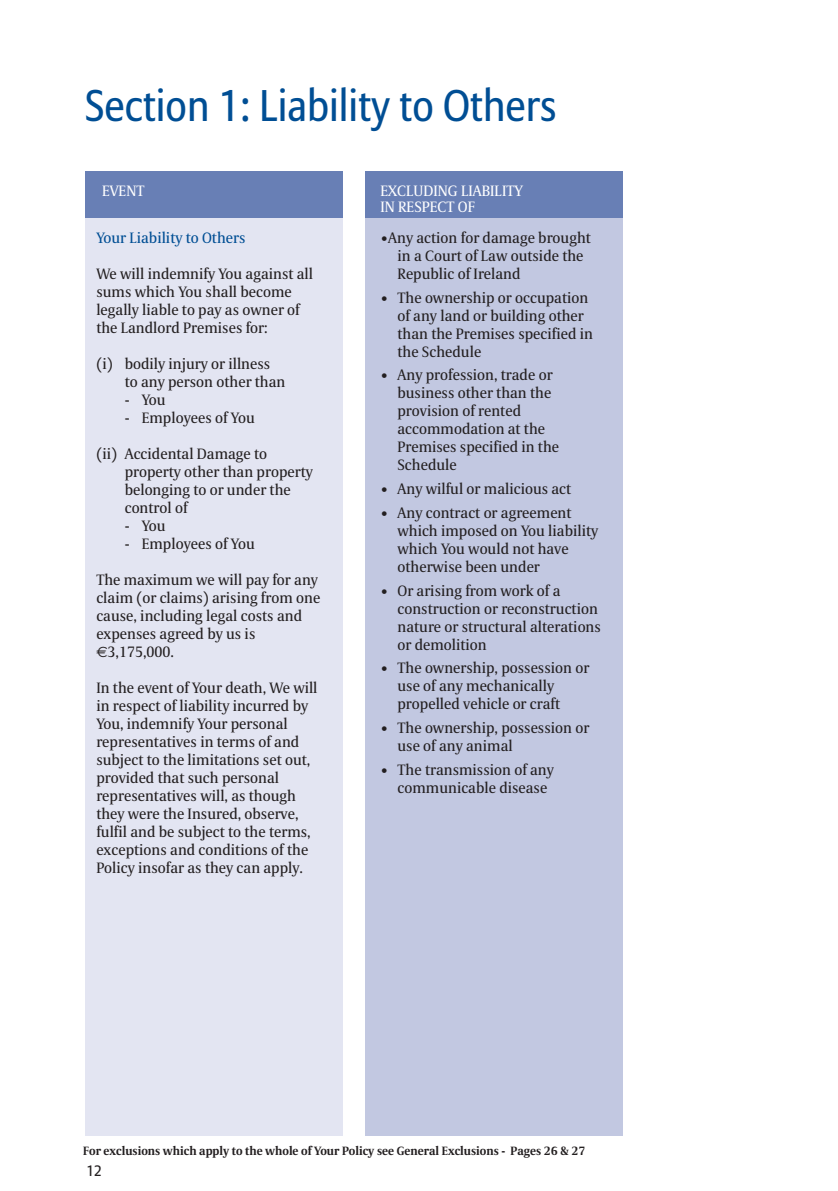
<style>
.page{position:relative;width:838px;height:1191px;background:#fff}
.page>*{position:absolute;margin:0;border:0;box-sizing:border-box;transform-origin:0 0}
.t1{font:44px "Allianz Sans";color:#004e94;scale:.95 1}
.t2{font:15px/18px "Allianz Serif";color:#231f20}
.t3{font:15px/16px "Allianz Serif";color:#fff}
.t4{font:15px "Allianz Serif";color:#004e94}
.t5{font:15px "Allianz Sans";color:#231f20}
.t6{font:700 12px "Allianz Serif";color:#231f20}
.s1{font-family:"Euro Sans"}
</style>
<div class="page">
<div style="left:85px;top:172px;width:258px;height:964px;background:#e3e5f2"></div>
<div style="left:366px;top:172px;width:257px;height:964px;background:#c2c8e1"></div>
<div style="left:85px;top:172px;width:258px;height:46px;background:#687fb5"></div>
<div style="left:366px;top:172px;width:257px;height:46px;background:#687fb5"></div>
<h1 class="t1" style="left:85px;top:87px;width:498px">Section 1: Liability to Others</h1>
<p class="t3" style="left:102px;top:184px;width:44px">EVENT</p>
<p class="t4" style="left:96px;top:231px;width:151px">Your Liability to Others</p>
<p class="t2" style="left:96px;top:266px;width:218px">We will indemnify You against all sums which You shall become legally liable to pay as owner of the Landlord Premises for:</p>
<p class="t2" style="left:125px;top:356px;width:162px;text-indent:-28px">(i) bodily injury or illness to any person other than</p>
<p class="t2" style="left:125px;top:392px;width:42px">- You</p>
<p class="t2" style="left:125px;top:410px;width:132px">- Employees of You</p>
<p class="t2" style="left:125px;top:446px;width:190px;text-indent:-28px">(ii) Accidental Damage to property other than property belonging to or under the control of</p>
<p class="t2" style="left:125px;top:518px;width:42px">- You</p>
<p class="t2" style="left:125px;top:536px;width:132px">- Employees of You</p>
<p class="t2" style="left:96px;top:572px;width:225px">The maximum we will pay for any claim (or claims) arising from one cause, including legal costs and expenses agreed by us is <span class="s1">€</span>3,175,000.</p>
<p class="t2" style="left:96px;top:680px;width:223px">In the event of Your death, We will in respect of liability incurred by<br>You, indemnify Your personal representatives in terms of and subject to the limitations set out, provided that such personal representatives will, as though they were the Insured, observe, fulfil and be subject to the terms, exceptions and conditions of the<br>Policy insofar as they can apply.</p>
<p class="t3" style="left:380px;top:184px;width:144px">EXCLUDING LIABILITY<br>IN RESPECT OF</p>
<p class="t2" style="left:397px;top:230px;width:195px;text-indent:-17px">•Any action for damage brought in a Court of Law outside the<br>Republic of Ireland</p>
<p class="t2" style="left:397px;top:290px;width:197px;text-indent:-17px">• The ownership or occupation of any land or building other than the Premises specified in the Schedule</p>
<p class="t2" style="left:397px;top:367px;width:163px;text-indent:-17px">• Any profession, trade or business other than the provision of rented accommodation at the<br>Premises specified in the<br>Schedule</p>
<p class="t2" style="left:380px;top:481px;width:192px">• Any wilful or malicious act</p>
<p class="t2" style="left:397px;top:505px;width:202px;text-indent:-17px">• Any contract or agreement which imposed on You liability which You would not have otherwise been under</p>
<p class="t2" style="left:397px;top:582px;width:205px;text-indent:-17px">• Or arising from work of a construction or reconstruction nature or structural alterations or demolition</p>
<p class="t2" style="left:397px;top:660px;width:193px;text-indent:-17px">• The ownership, possession or use of any mechanically propelled vehicle or craft</p>
<p class="t2" style="left:397px;top:720px;width:193px;text-indent:-17px">• The ownership, possession or use of any animal</p>
<p class="t2" style="left:397px;top:761px;width:158px;text-indent:-17px">• The transmission of any communicable disease</p>
<p class="t6" style="left:83px;top:1145px;width:504px">For exclusions which apply to the whole of Your Policy see General Exclusions - Pages 26 &amp; 27</p>
<p class="t5" style="left:86px;top:1164px;width:17px">12</p>
</div>
